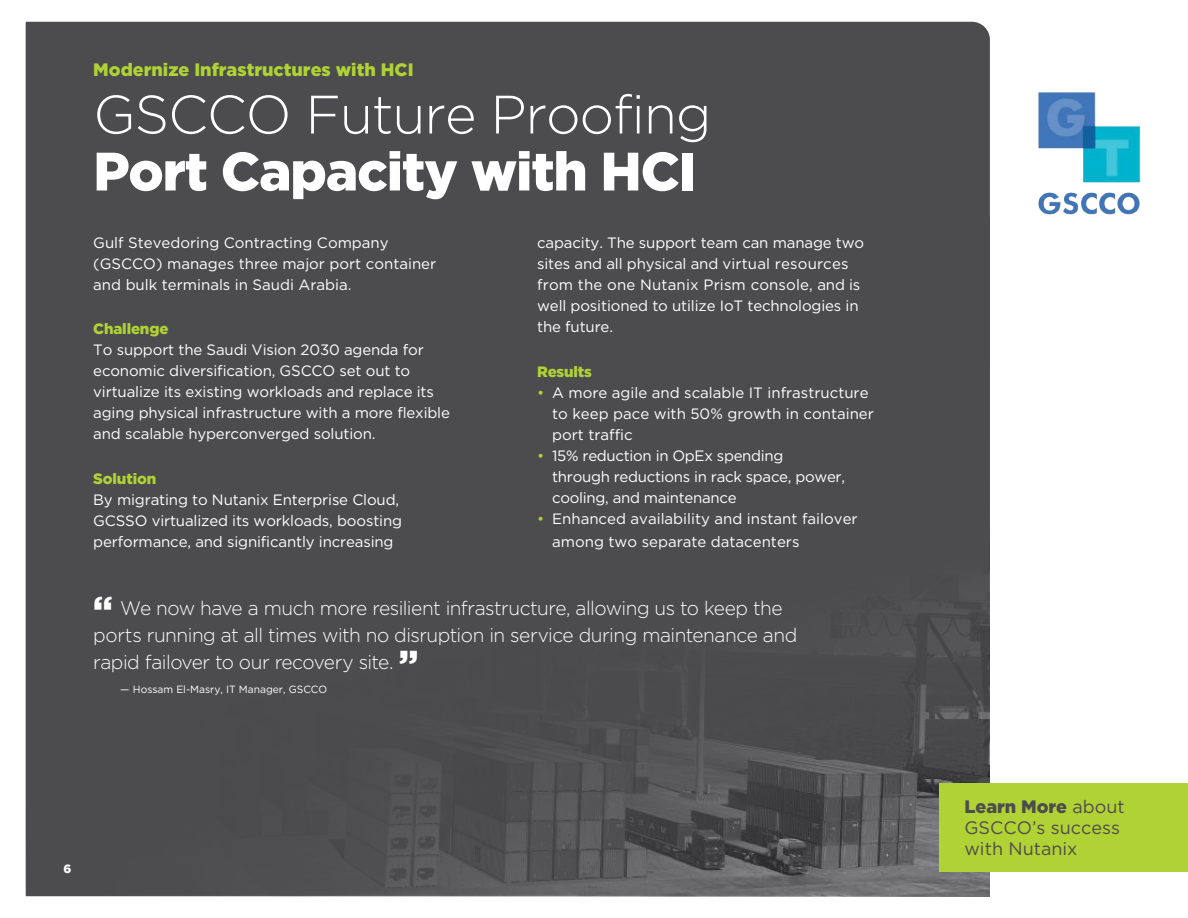
<style>
.page{position:relative;width:1188px;height:918px;background:#fff}
.page>*{position:absolute;margin:0;border:0;box-sizing:border-box;transform-origin:0 0}
.t1{font:300 54px "Gotham";letter-spacing:-.02em;color:#fff}
.t2{font:900 54px "Gotham";letter-spacing:-.02em;color:#fff}
.t3{font:300 19.5px/27px "Gotham";letter-spacing:-.025em;color:#fff}
.t4{font:18px/21px "Gotham";color:#4c4c4e}
.t5{font:900 18px "Gotham";color:#b0d235}
.t6{font:15px/21px "Gotham";letter-spacing:-.01em;color:#fff}
.t7{font:900 15px "Gotham";letter-spacing:-.01em;color:#b0d235}
.t8{font:900 12px "Gotham";color:#fff}
.t9{font:10.5px "Gotham";color:#fff}
.s1{color:#b0d235}
.s2{font-weight:900;font-size:36px}
.s3{font-weight:900}
</style>
<div class="page">
<div style="left:26px;top:23px;width:964px;height:873px;background:#4c4c4e"></div>
<div style="left:939px;top:783px;width:249px;height:89px;background:#b0d235"></div>
<img style="left:1038px;top:92px;width:103px;height:123px">
<p class="t5" style="left:93px;top:57px;width:322px">Modernize Infrastructures with HCI</p>
<h1 class="t1" style="left:93px;top:80px;width:620px">GSCCO Future Proofing</h1>
<h1 class="t2" style="left:93px;top:134px;width:605px">Port Capacity with HCI</h1>
<p class="t6" style="left:93px;top:232px;width:344px">Gulf Stevedoring Contracting Company (GSCCO) manages three major port container and bulk terminals in Saudi Arabia.</p>
<p class="t7" style="left:93px;top:318px;width:77px">Challenge</p>
<p class="t6" style="left:93px;top:339px;width:358px">To support the Saudi Vision 2030 agenda for economic diversification, GSCCO set out to virtualize its existing workloads and replace its aging physical infrastructure with a more flexible and scalable hyperconverged solution.</p>
<p class="t7" style="left:93px;top:468px;width:64px">Solution</p>
<p class="t6" style="left:93px;top:489px;width:310px">By migrating to Nutanix Enterprise Cloud,<br>GCSSO virtualized its workloads, boosting performance, and significantly increasing</p>
<p class="t6" style="left:537px;top:232px;width:329px">capacity. The support team can manage two sites and all physical and virtual resources from the one Nutanix Prism console, and is well positioned to utilize IoT technologies in the future.</p>
<p class="t7" style="left:537px;top:362px;width:56px">Results</p>
<p class="t6" style="left:552px;top:382px;width:323px;text-indent:-15px"><span class="s1">•</span> A more agile and scalable IT infrastructure to keep pace with 50% growth in container port traffic</p>
<p class="t6" style="left:552px;top:445px;width:294px;text-indent:-15px"><span class="s1">•</span> 15% reduction in OpEx spending<br>through reductions in rack space, power, cooling, and maintenance</p>
<p class="t6" style="left:552px;top:507px;width:307px;line-height:22.5px;text-indent:-15px"><span class="s1">•</span> Enhanced availability and instant failover among two separate datacenters</p>
<h2 class="t3" style="left:93px;top:594px;width:706px"><span class="s2">“</span> We now have a much more resilient infrastructure, allowing us to keep the ports running at all times with no disruption in service during maintenance and rapid failover to our recovery site. <span class="s2">”</span></h2>
<p class="t9" style="left:120px;top:683px;width:209px">— Hossam El-Masry, IT Manager, GSCCO</p>
<p class="t8" style="left:64px;top:860px;width:9px">6</p>
<p class="t4" style="left:964px;top:796px;width:162px"><span class="s3">Learn More</span> about<br>GSCCO’s success with Nutanix</p>
</div>
